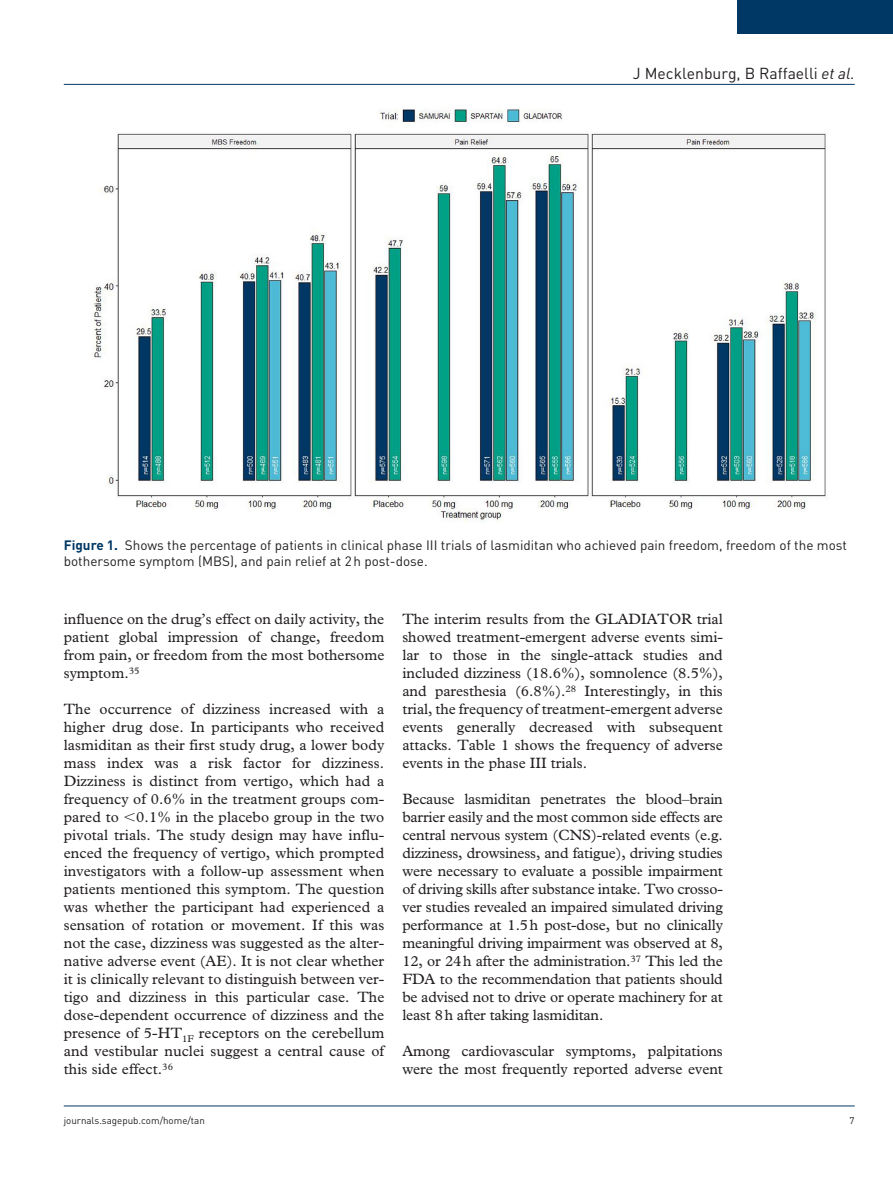
<style>
.page{position:relative;width:893px;height:1191px;background:#fff}
.page>*{position:absolute;margin:0;border:0;box-sizing:border-box;transform-origin:0 0}
.t1{font:15.75px "DIN";color:#231f20}
.t2{font:15px/18px "Plantin Std";color:#231f20;text-align:justify}
.t3{font:13.5px/15.8px "DIN";color:#231f20}
.t4{font:9.75px "DIN";color:#231f20}
.s1{font-style:italic}
.s2{font-weight:700;color:#003865}
</style>
<div class="page">
<hr style="left:64px;top:84px;width:791px;height:1px;background:#003865">
<hr style="left:64px;top:1105px;width:791px;height:1px;background:#003865">
<div style="left:738px;top:0;width:155px;height:34px;background:#003865"></div>
<img style="left:92px;top:109px;width:734px;height:413px">
<p class="t1" style="left:633px;top:63px;width:223px">J Mecklenburg, B Raffaelli <span class="s1">et al.</span></p>
<p class="t3" style="left:64px;top:537px;width:785px"><span class="s2">Figure 1.</span> Shows the percentage of patients in clinical phase III trials of lasmiditan who achieved pain freedom, freedom of the most bothersome symptom (MBS), and pain relief at 2h post-dose.</p>
<p class="t2" style="left:64px;top:610px;width:322px">influence on the drug’s effect on daily activity, the patient global impression of change, freedom from pain, or freedom from the most bothersome symptom.<sup>35</sup></p>
<p class="t2" style="left:64px;top:700px;width:322px">The occurrence of dizziness increased with a higher drug dose. In participants who received lasmiditan as their first study drug, a lower body mass index was a risk factor for dizziness.<br>Dizziness is distinct from vertigo, which had a frequency of 0.6% in the treatment groups com&shy;pared to 0.1% in the placebo group in the two pivotal trials. The study design may have influ&shy;enced the frequency of vertigo, which prompted investigators with a follow-up assessment when patients mentioned this symptom. The question was whether the participant had experienced a sensation of rotation or movement. If this was not the case, dizziness was suggested as the alter&shy;native adverse event (AE). It is not clear whether it is clinically relevant to distinguish between ver&shy;tigo and dizziness in this particular case. The dose-dependent occurrence of dizziness and the presence of 5-HT<sub>1F</sub> receptors on the cerebellum and vestibular nuclei suggest a central cause of this side effect.<sup>36</sup></p>
<p class="t2" style="left:402px;top:610px;width:322px">The interim results from the GLADIATOR trial showed treatment-emergent adverse events simi&shy;lar to those in the single-attack studies and included dizziness (18.6%), somnolence (8.5%), and paresthesia (6.8%).<sup>28</sup> Interestingly, in this trial, the frequency of treatment-emergent adverse events generally decreased with subsequent attacks. Table 1 shows the frequency of adverse events in the phase III trials.</p>
<p class="t2" style="left:402px;top:790px;width:322px">Because lasmiditan penetrates the blood–brain barrier easily and the most common side effects are central nervous system (CNS)-related events (e.g. dizziness, drowsiness, and fatigue), driving studies were necessary to evaluate a possible impairment of driving skills after substance intake. Two crosso&shy;ver studies revealed an impaired simulated driving performance at 1.5h post-dose, but no clinically meaningful driving impairment was observed at 8, 12, or 24h after the administration.<sup>37</sup> This led the FDA to the recommendation that patients should be advised not to drive or operate machinery for at least 8h after taking lasmiditan.</p>
<p class="t2" style="left:402px;top:1042px;width:322px">Among cardiovascular symptoms, palpitations were the most frequently reported adverse event</p>
<p class="t4" style="left:64px;top:1114px;width:143px">journals.sagepub.com/home/tan</p>
<p class="t4" style="left:850px;top:1114px;width:7px">7</p>
</div>
